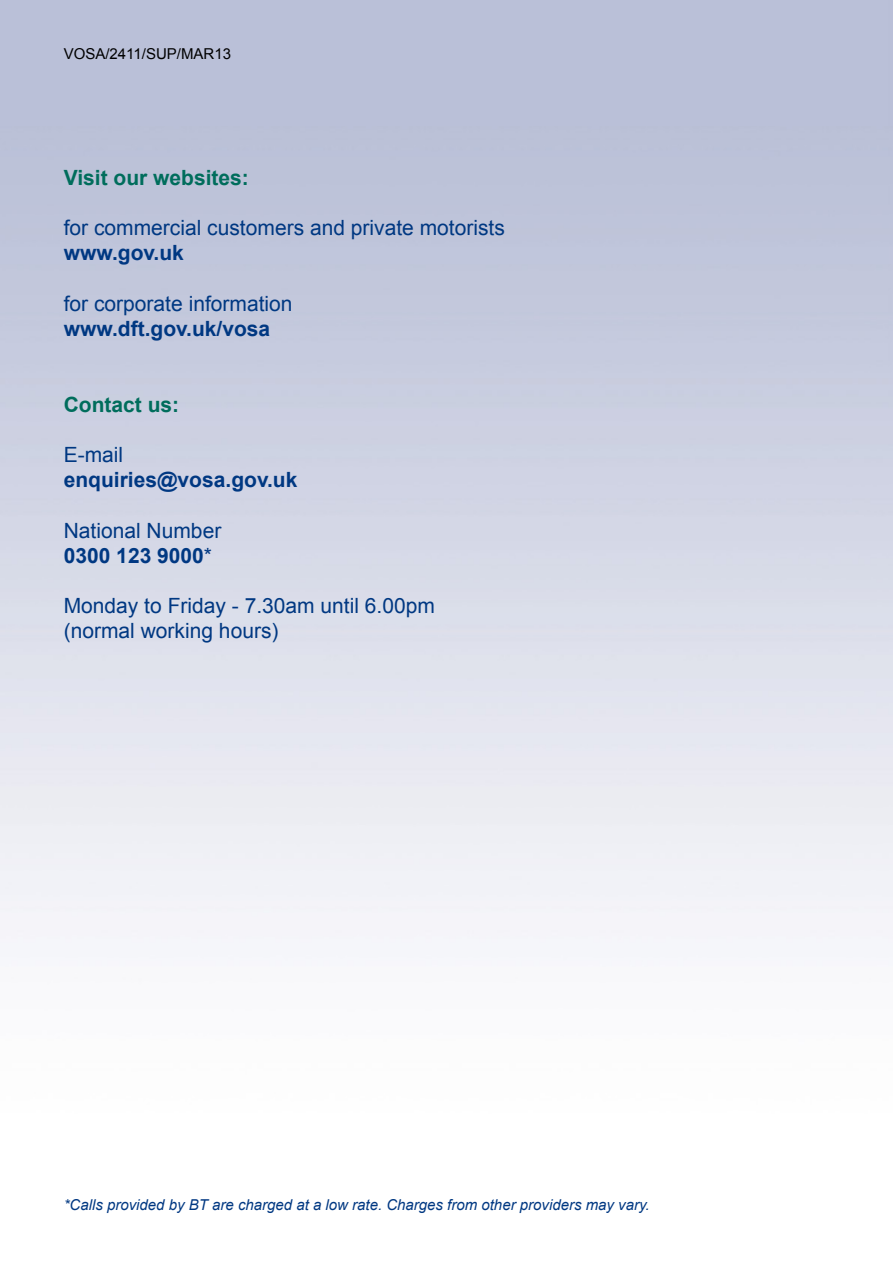
<style>
.page{position:relative;width:893px;height:1263px;background:#fff}
.page>*{position:absolute;margin:0;border:0;box-sizing:border-box;transform-origin:0 0}
.t1{font:21px/25.2px "Arial";color:#003882}
.t2{font:700 21px "Arial";color:#003882}
.t3{font:700 21px "Arial";color:#006d5c}
.t4{font:italic 15px "Arial";color:#003882}
.t5{font:15px "Arial";color:#000}
.s1{font-weight:700}
</style>
<div class="page">
<p class="t5" style="left:64px;top:44px;width:169px">VOSA/2411/SUP/MAR13</p>
<p class="t3" style="left:64px;top:163px;width:187px">Visit our websites:</p>
<p class="t1" style="left:64px;top:215px;width:443px">for commercial customers and private motorists</p>
<p class="t2" style="left:64px;top:239px;width:122px">www.gov.uk</p>
<p class="t1" style="left:64px;top:291px;width:230px">for corporate information</p>
<p class="t2" style="left:64px;top:315px;width:208px">www.dft.gov.uk/vosa</p>
<p class="t3" style="left:64px;top:390px;width:117px">Contact us:</p>
<p class="t1" style="left:64px;top:442px;width:61px">E-mail</p>
<p class="t2" style="left:64px;top:466px;width:235px">enquiries@vosa.gov.uk</p>
<p class="t1" style="left:64px;top:518px;width:159px">National Number<br><span class="s1">0300 123 9000</span>*</p>
<p class="t1" style="left:64px;top:593px;width:373px">Monday to Friday - 7.30am until 6.00pm (normal working hours)</p>
<p class="t4" style="left:64px;top:1195px;width:587px">*Calls provided by BT are charged at a low rate. Charges from other providers may vary.</p>
</div>
